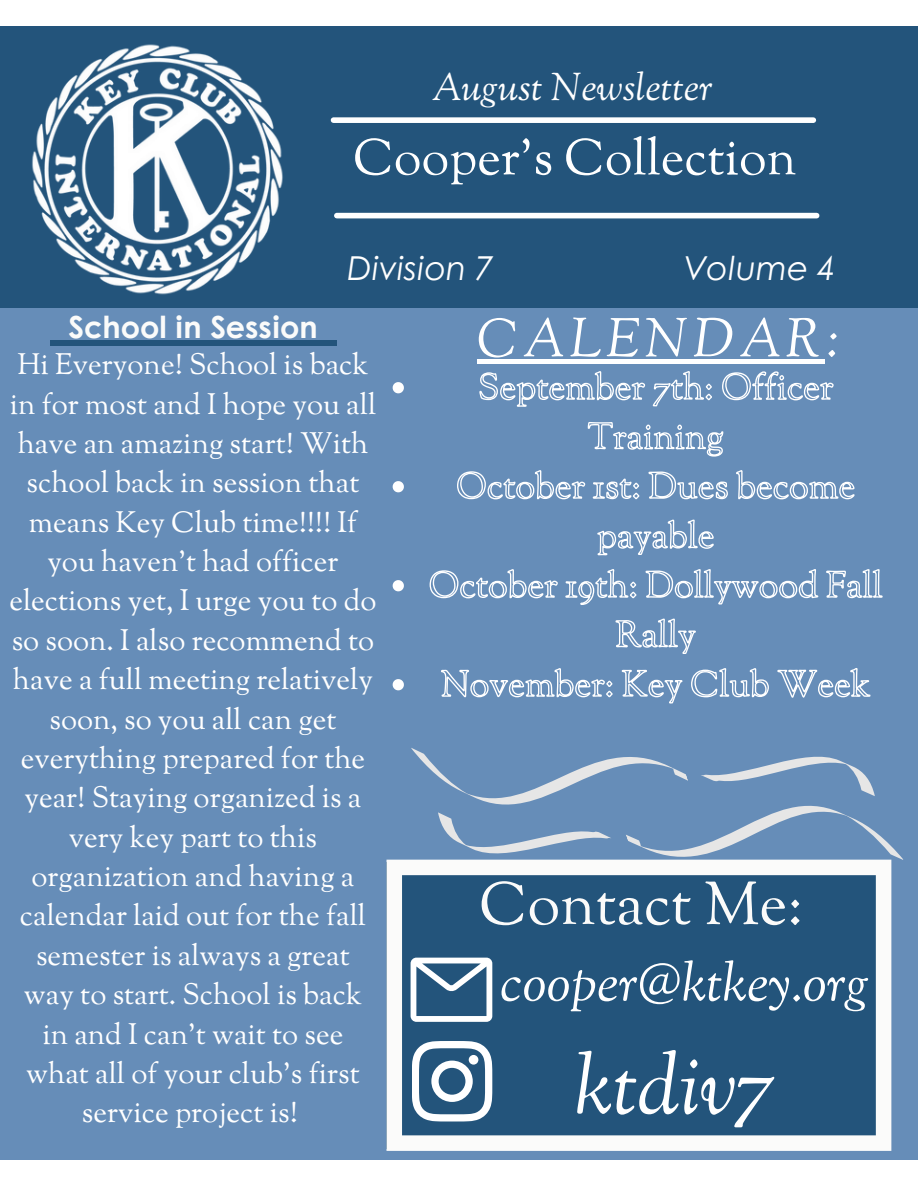
<style>
.page{position:relative;width:918px;height:1188px;background:#668db8}
.page>*{position:absolute;margin:0;border:0;box-sizing:border-box;transform-origin:0 0}
.t1{font:italic 84px "Sorts Mill Goudy";color:#fff}
.t2{font:60px "Sorts Mill Goudy";color:#fbfbfa}
.t3{font:italic 54px "Sorts Mill Goudy";color:#fff}
.t4{font:italic 54px "Sorts Mill Goudy";letter-spacing:.09em;color:#fff}
.t5{font:50.7px "Sorts Mill Goudy";color:#fff}
.t6{font:italic 38.4px "Sorts Mill Goudy";color:#fff}
.t7{font:italic 33px "Century Gothic";color:#fff}
.t8{font:700 30.3px "Century Gothic";color:#fbfbfa}
.t9{font:29.4px/39.3px "Sorts Mill Goudy";color:#fff;text-align:center}
</style>
<div class="page">
<div style="left:50px;top:341px;width:286px;height:5px;background:#23547b"></div>
<div style="left:0;top:16px;width:918px;height:299px;background:#23547b"></div>
<div style="left:0;top:0;width:918px;height:26px;background:#fff"></div>
<div style="left:337px;top:213px;width:480px;height:5px;background:#fff"></div>
<div style="left:334px;top:117px;width:479px;height:6px;background:#fff"></div>
<div style="left:0;top:1160px;width:918px;height:28px;background:#fff"></div>
<svg style="left:387px;top:860px;width:504px;height:291px;background:#f9f9f9"></svg>
<svg style="left:391px;top:862px;width:497px;height:285px;background:#3b6789"></svg>
<svg style="left:411px;top:958px;width:81px;height:64px;background:#7594ac"></svg>
<svg style="left:412px;top:1041px;width:80px;height:81px;background:#7d9ab1"></svg>
<div style="left:469px;top:1055px;width:9px;height:10px;background:#fff;border-radius:50%"></div>
<img style="left:32px;top:44px;width:251px;height:251px">
<svg style="left:411px;top:748px;width:214px;height:116px"></svg>
<svg style="left:436px;top:770px;width:176px;height:121px"></svg>
<svg style="left:393px;top:382px;width:11px;height:11px"></svg>
<svg style="left:479px;top:359px;width:355px;height:48px"></svg>
<svg style="left:587px;top:406px;width:137px;height:378px"></svg>
<svg style="left:393px;top:481px;width:11px;height:11px"></svg>
<svg style="left:457px;top:463px;width:398px;height:82px"></svg>
<svg style="left:393px;top:580px;width:11px;height:11px"></svg>
<svg style="left:429px;top:545px;width:454px;height:225px"></svg>
<svg style="left:393px;top:679px;width:11px;height:11px"></svg>
<svg style="left:440px;top:594px;width:431px;height:110px"></svg>
<svg style="left:625px;top:745px;width:279px;height:205px"></svg>
<svg style="left:700px;top:718px;width:177px;height:134px"></svg>
<hr style="left:477px;top:360px;width:348px;height:4px;background:#fff">
<h2 class="t6" style="left:432px;top:63px;width:283px">August Newsletter</h2>
<p class="t5" style="left:353px;top:126px;width:445px">Cooper’s Collection</p>
<p class="t7" style="left:346px;top:243px;width:148px">Division 7</p>
<p class="t7" style="left:683px;top:243px;width:153px">Volume 4</p>
<p class="t8" style="left:68px;top:304px;width:251px">School in Session</p>
<h5 class="t9" style="left:9px;top:347px;width:369px">Hi Everyone! School is back in for most and I hope you all have an amazing start! With school back in session that means Key Club time!!!! If you haven’t had officer elections yet, I urge you to do so soon. I also recommend to have a full meeting relatively soon, so you all can get everything prepared for the year! Staying organized is a very key part to this organization and having a calendar laid out for the fall semester is always a great way to start. School is back in and I can’t wait to see what all of your club’s first service project is!</h5>
<p class="t4" style="left:477px;top:304px;width:366px">CALENDAR:</p>
<p class="t2" style="left:479px;top:866px;width:325px">Contact Me:</p>
<p class="t3" style="left:500px;top:949px;width:371px">cooper@ktkey.org</p>
<p class="t1" style="left:575px;top:1033px;width:203px">ktdiv7</p>
</div>
